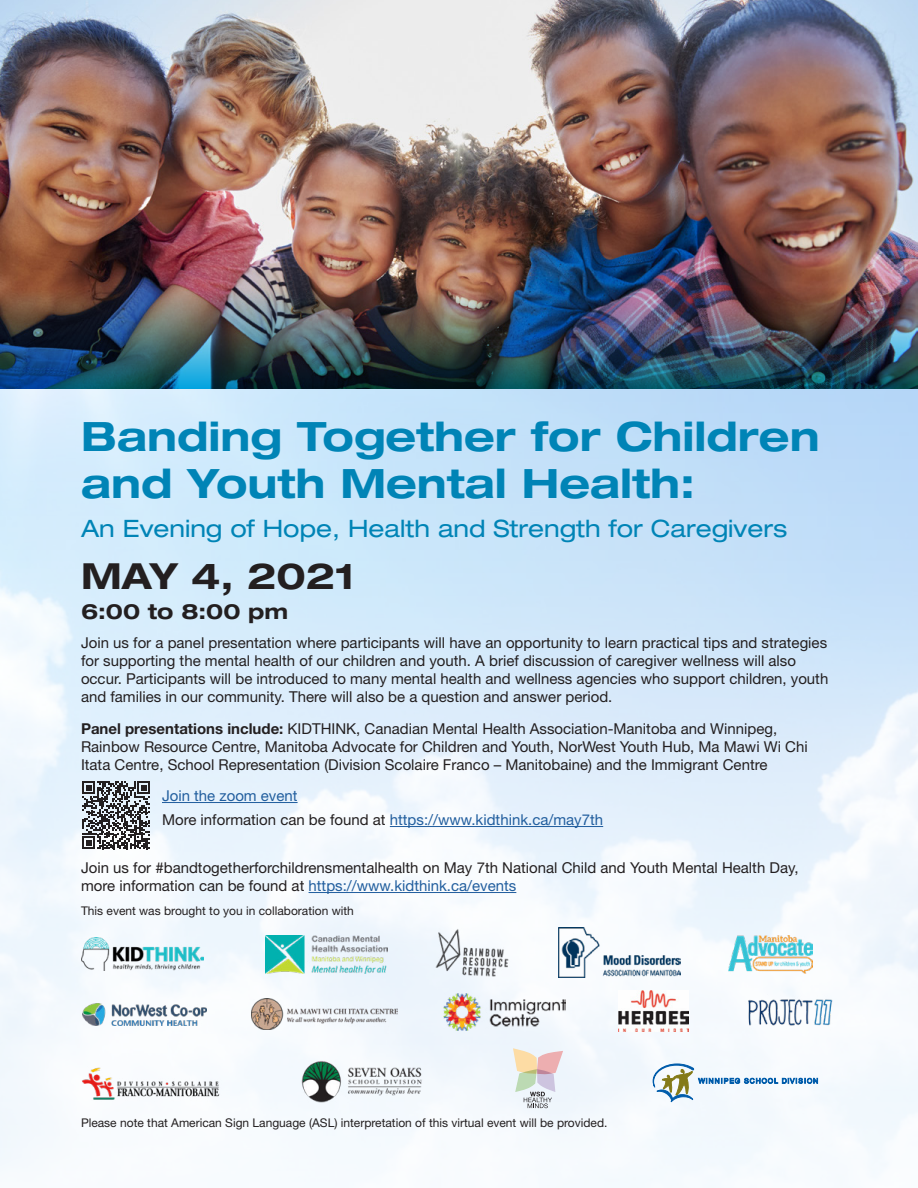
<style>
.page{position:relative;width:918px;height:1188px;background:#fff}
.page>*{position:absolute;margin:0;border:0;box-sizing:border-box;transform-origin:0 0}
.t1{font:700 expanded 40.5px/46.5px "Helvetica Neue LT Std";color:#0084b6}
.t2{font:700 expanded 36px "Helvetica Neue LT Std";color:#231f20}
.t3{font:expanded 24px "Helvetica Neue LT Std";color:#0084b6}
.t4{font:700 expanded 21px "Helvetica Neue LT Std";color:#231f20}
.t5{font:15px/18px "Helvetica Neue LT Std";color:#231f20}
.t6{font:15px/24px "Helvetica Neue LT Std";color:#215e9e}
.t7{font:12px "Helvetica Neue LT Std";color:#231f20}
.s1{font-weight:700}
.s2{color:#231f20}
.s3{color:#215e9e}
</style>
<div class="page">
<img style="left:0;top:389px;width:918px;height:799px">
<hr style="left:162px;top:802px;width:136px;height:1px;background:#215e9e">
<hr style="left:390px;top:826px;width:213px;height:1px;background:#215e9e">
<hr style="left:309px;top:892px;width:207px;height:1px;background:#215e9e">
<svg style="left:653px;top:1064px;width:165px;height:38px"></svg>
<svg style="left:513px;top:1048px;width:50px;height:60px"></svg>
<img style="left:434px;top:924px;width:85px;height:61px">
<img style="left:0;top:0;width:918px;height:289px">
<img style="left:0;top:289px;width:918px;height:100px">
<svg style="left:82px;top:781px;width:68px;height:68px;background:#7b7d81"></svg>
<img style="left:83px;top:1003px;width:124px;height:23px">
<img style="left:265px;top:935px;width:122px;height:38px">
<img style="left:559px;top:927px;width:121px;height:50px">
<img style="left:301px;top:1061px;width:122px;height:42px">
<img style="left:444px;top:994px;width:121px;height:37px">
<img style="left:743px;top:990px;width:94px;height:42px">
<img style="left:619px;top:990px;width:69px;height:42px">
<img style="left:729px;top:935px;width:84px;height:38px">
<img style="left:82px;top:938px;width:121px;height:33px">
<img style="left:252px;top:998px;width:146px;height:32px">
<img style="left:81px;top:1061px;width:141px;height:46px">
<h1 class="t1" style="left:81px;top:413px;width:740px">Banding Together for Children and Youth Mental Health:</h1>
<h3 class="t3" style="left:81px;top:514px;width:708px">An Evening of Hope, Health and Strength for Caregivers</h3>
<h2 class="t2" style="left:81px;top:554px;width:276px">MAY 4, 2021</h2>
<h3 class="t4" style="left:81px;top:598px;width:209px">6:00 to 8:00 pm</h3>
<p class="t5" style="left:81px;top:633px;width:749px">Join us for a panel presentation where participants will have an opportunity to learn practical tips and strategies for supporting the mental health of our children and youth. A brief discussion of caregiver wellness will also occur. Participants will be introduced to many mental health and wellness agencies who support children, youth and families in our community. There will also be a question and answer period.</p>
<p class="t5" style="left:81px;top:719px;width:728px"><span class="s1">Panel presentations include:</span> KIDTHINK, Canadian Mental Health Association-Manitoba and Winnipeg,<br>Rainbow Resource Centre, Manitoba Advocate for Children and Youth, NorWest Youth Hub, Ma Mawi Wi Chi<br>Itata Centre, School Representation (Division Scolaire Franco – Manitobaine) and the Immigrant Centre</p>
<p class="t6" style="left:162px;top:783px;width:443px">Join the zoom event<br><span class="s2">More information can be found at</span> https://www.kidthink.ca/may7th</p>
<p class="t5" style="left:81px;top:858px;width:719px">Join us for #bandtogetherforchildrensmentalhealth on May 7th National Child and Youth Mental Health Day, more information can be found at <span class="s3">https://www.kidthink.ca/events</span></p>
<p class="t7" style="left:81px;top:904px;width:274px">This event was brought to you in collaboration with</p>
<p class="t7" style="left:81px;top:1116px;width:528px">Please note that American Sign Language (ASL) interpretation of this virtual event will be provided.</p>
</div>
